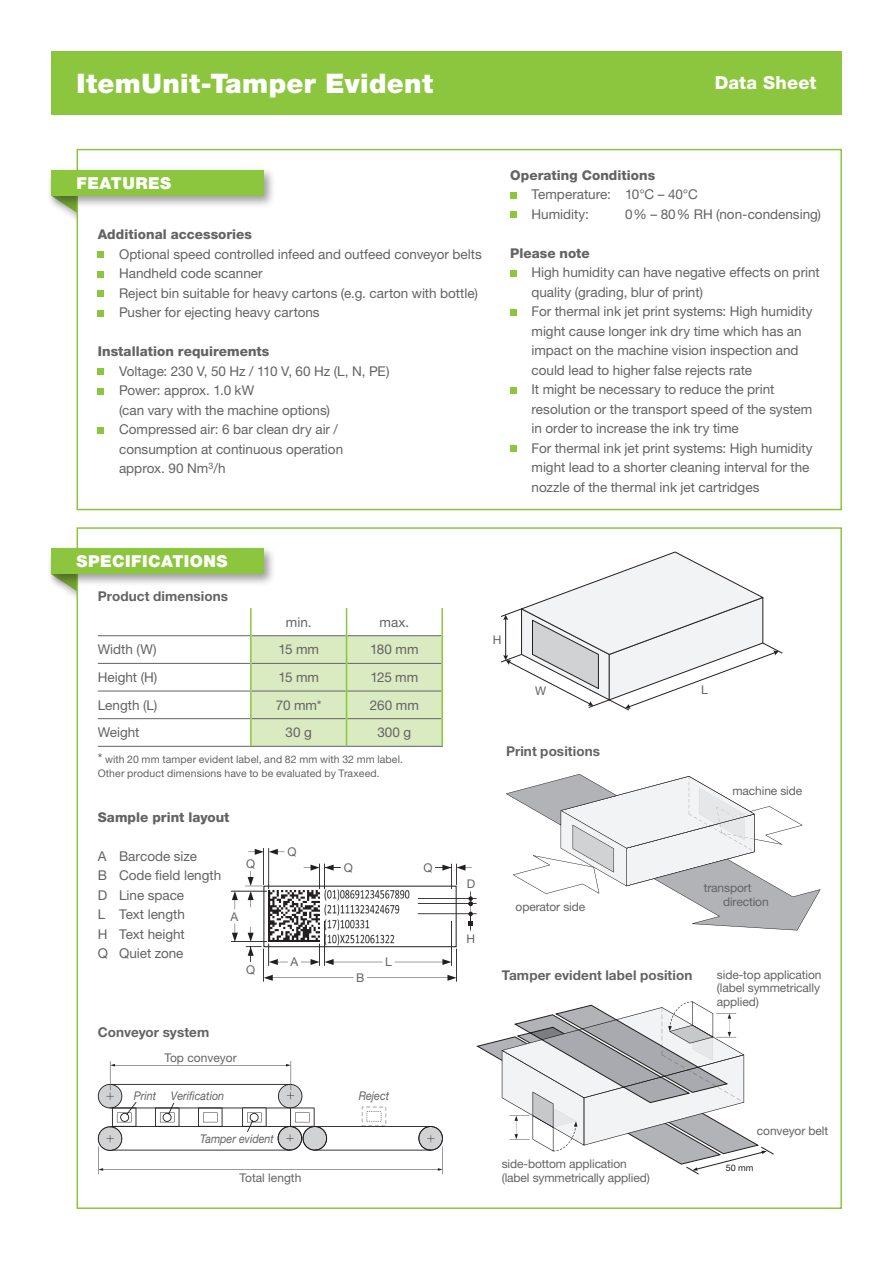
<style>
.page{position:relative;width:893px;height:1263px;background:#fff}
.page>*{position:absolute;margin:0;border:0;box-sizing:border-box;transform-origin:0 0}
.t1{font:900 27px "Helvetica Neue LT Pro";letter-spacing:.015em;color:#fff}
.t2{font:800 18px "Helvetica Neue LT Pro";letter-spacing:.01em;color:#fff}
.t3{font:900 16.5px "Helvetica Neue LT Pro";letter-spacing:.03em;color:#fff}
.t4{font:13.5px/19.5px "Helvetica Neue LT Pro";color:#636366}
.t5{font:800 13.5px "Helvetica Neue LT Pro";letter-spacing:.005em;color:#636366}
.t6{font:700 13.5px "Helvetica Neue LT Pro";letter-spacing:.01em;color:#636366}
.t7{font:12px/13.5px "Helvetica Neue LT Pro";letter-spacing:-.01em;color:#636366}
.t8{font:italic 12px "Helvetica Neue LT Pro";color:#636366;scale:.9 1}
.t9{font:10.5px/13.5px "Helvetica Neue LT Pro";letter-spacing:.01em;color:#636366}
.t10{font:9px "Helvetica Neue LT Pro";color:#231f20}
.s1{font-size:13.5px}
</style>
<div class="page">
<svg style="left:60px;top:587px;width:17px;height:13px"></svg>
<div style="left:77px;top:527px;width:765px;height:682px;background:#fff;border:2px solid #8bc63e"></div>
<div style="left:47px;top:545px;width:230px;height:42px;background:#231f20;opacity:.45"></div>
<div style="left:51px;top:549px;width:213px;height:25px;background:#8bc63e"></div>
<svg style="left:59px;top:208px;width:18px;height:14px"></svg>
<div style="left:77px;top:149px;width:765px;height:361px;background:#fff;border:2px solid #8bc63e"></div>
<div style="left:47px;top:166px;width:230px;height:42px;background:#231f20;opacity:.45"></div>
<div style="left:51px;top:170px;width:213px;height:26px;background:#8bc63e"></div>
<div style="left:51px;top:51px;width:791px;height:64px;background:#8bc63e"></div>
<div style="left:98px;top:251px;width:6px;height:7px;background:#8bc63e"></div>
<svg style="left:98px;top:271px;width:6px;height:6px"></svg>
<div style="left:98px;top:290px;width:6px;height:7px;background:#8bc63e"></div>
<svg style="left:98px;top:310px;width:6px;height:6px"></svg>
<div style="left:98px;top:368px;width:6px;height:7px;background:#8bc63e"></div>
<svg style="left:98px;top:388px;width:6px;height:6px"></svg>
<svg style="left:98px;top:427px;width:6px;height:6px"></svg>
<div style="left:510px;top:192px;width:7px;height:6px;background:#8bc63e"></div>
<div style="left:510px;top:211px;width:7px;height:7px;background:#8bc63e"></div>
<div style="left:510px;top:270px;width:7px;height:6px;background:#8bc63e"></div>
<div style="left:510px;top:309px;width:7px;height:6px;background:#8bc63e"></div>
<div style="left:510px;top:387px;width:7px;height:6px;background:#8bc63e"></div>
<div style="left:510px;top:445px;width:7px;height:7px;background:#8bc63e"></div>
<svg style="left:506px;top:774px;width:314px;height:156px"></svg>
<img style="left:716px;top:806px;width:34px;height:10px">
<svg style="left:98px;top:1061px;width:345px;height:113px"></svg>
<hr style="left:98px;top:746px;width:153px;height:1px;background:#636366">
<hr style="left:251px;top:746px;width:96px;height:1px;background:#636366">
<hr style="left:347px;top:746px;width:96px;height:1px;background:#636366">
<hr style="left:98px;top:635px;width:152px;height:1px;background:#636366">
<hr style="left:98px;top:663px;width:152px;height:1px;background:#636366">
<hr style="left:98px;top:691px;width:152px;height:1px;background:#636366">
<hr style="left:98px;top:718px;width:152px;height:1px;background:#636366">
<hr style="left:250px;top:608px;width:2px;height:28px;background:#8bc63e">
<hr style="left:250px;top:636px;width:2px;height:27px;background:#8bc63e">
<hr style="left:250px;top:663px;width:2px;height:28px;background:#8bc63e">
<hr style="left:250px;top:691px;width:2px;height:28px;background:#8bc63e">
<hr style="left:250px;top:719px;width:2px;height:27px;background:#8bc63e">
<svg style="left:251px;top:608px;width:190px;height:138px"></svg>
<hr style="left:441px;top:608px;width:2px;height:28px;background:#8bc63e">
<hr style="left:441px;top:636px;width:2px;height:27px;background:#8bc63e">
<hr style="left:441px;top:663px;width:2px;height:28px;background:#8bc63e">
<hr style="left:441px;top:691px;width:2px;height:28px;background:#8bc63e">
<hr style="left:441px;top:719px;width:2px;height:27px;background:#8bc63e">
<svg style="left:500px;top:551px;width:283px;height:160px"></svg>
<svg style="left:231px;top:848px;width:246px;height:134px"></svg>
<img style="left:269px;top:891px;width:51px;height:51px">
<img style="left:325px;top:889px;width:84px;height:56px">
<svg style="left:477px;top:1001px;width:297px;height:174px"></svg>
<h1 class="t1" style="left:77px;top:67px;width:358px">ItemUnit-Tamper Evident</h1>
<h2 class="t2" style="left:715px;top:72px;width:103px">Data Sheet</h2>
<p class="t3" style="left:77px;top:173px;width:96px">FEATURES</p>
<p class="t5" style="left:98px;top:226px;width:156px">Additional accessories</p>
<p class="t4" style="left:119px;top:244px;width:364px">Optional speed controlled infeed and outfeed conveyor belts Handheld code scanner<br>Reject bin suitable for heavy cartons (e.g. carton with bottle)<br>Pusher for ejecting heavy cartons</p>
<p class="t5" style="left:98px;top:343px;width:173px">Installation requirements</p>
<p class="t4" style="left:119px;top:361px;width:272px">Voltage: 230 V, 50 Hz / 110 V, 60 Hz (L, N, PE)<br>Power: approx. 1.0 kW<br>(can vary with the machine options)<br>Compressed air: 6 bar clean dry air / consumption at continuous operation approx. 90 Nm<sup>3</sup>/h</p>
<p class="t5" style="left:510px;top:167px;width:146px">Operating Conditions</p>
<p class="t4" style="left:531px;top:184px;width:168px">Temperature: 10°C – 40°C<br>Humidity:</p>
<p class="t4" style="left:625px;top:204px;width:198px">0% – 80% RH (non-condensing)</p>
<p class="t5" style="left:510px;top:245px;width:81px">Please note</p>
<p class="t4" style="left:531px;top:262px;width:290px">High humidity can have negative effects on print quality (grading, blur of print)<br>For thermal ink jet print systems: High humidity might cause longer ink dry time which has an impact on the machine vision inspection and could lead to higher false rejects rate<br>It might be necessary to reduce the print resolution or the transport speed of the system in order to increase the ink try time<br>For thermal ink jet print systems: High humidity might lead to a shorter cleaning interval for the nozzle of the thermal ink jet cartridges</p>
<p class="t3" style="left:77px;top:551px;width:152px">Specifications</p>
<p class="t6" style="left:98px;top:588px;width:132px">Product dimensions</p>
<p class="t4" style="left:286px;top:612px;width:27px">min.</p>
<p class="t4" style="left:379px;top:612px;width:31px">max.</p>
<p class="t4" style="left:98px;top:640px;width:61px">Width (W)</p>
<p class="t4" style="left:278px;top:640px;width:42px">15 mm</p>
<p class="t4" style="left:370px;top:640px;width:50px">180 mm</p>
<p class="t4" style="left:98px;top:667px;width:61px">Height (H)</p>
<p class="t4" style="left:278px;top:667px;width:42px">15 mm</p>
<p class="t4" style="left:370px;top:667px;width:49px">125 mm</p>
<p class="t4" style="left:98px;top:695px;width:61px">Length (L)</p>
<p class="t4" style="left:276px;top:695px;width:47px">70 mm*</p>
<p class="t4" style="left:370px;top:695px;width:50px">260 mm</p>
<p class="t4" style="left:98px;top:722px;width:43px">Weight</p>
<p class="t4" style="left:286px;top:722px;width:28px">30 g</p>
<p class="t4" style="left:377px;top:722px;width:35px">300 g</p>
<p class="t9" style="left:98px;top:752px;width:307px"><span class="s1">*</span> with 20 mm tamper evident label, and 82 mm with 32 mm label.<br>Other product dimensions have to be evaluated by Traxeed.</p>
<p class="t5" style="left:98px;top:809px;width:133px">Sample print layout</p>
<p class="t4" style="left:98px;top:846px;width:125px">A Barcode size<br>B Code field length<br>D Line space<br>L Text length<br>H Text height<br>Q Quiet zone</p>
<p class="t7" style="left:231px;top:910px;width:9px">A</p>
<p class="t7" style="left:246px;top:857px;width:11px">Q</p>
<p class="t7" style="left:246px;top:962px;width:11px">Q</p>
<p class="t6" style="left:98px;top:1023px;width:113px">Conveyor system</p>
<p class="t7" style="left:164px;top:1050px;width:74px">Top conveyor</p>
<p class="t7" style="left:288px;top:845px;width:11px">Q</p>
<p class="t7" style="left:344px;top:861px;width:11px">Q</p>
<p class="t7" style="left:423px;top:861px;width:11px">Q</p>
<p class="t7" style="left:290px;top:955px;width:9px">A</p>
<p class="t7" style="left:385px;top:955px;width:8px">L</p>
<p class="t7" style="left:356px;top:971px;width:10px">B</p>
<p class="t8" style="left:134px;top:1089px;width:102px">Print Verification</p>
<p class="t8" style="left:359px;top:1089px;width:35px">Reject</p>
<p class="t8" style="left:200px;top:1131px;width:83px">Tamper evident</p>
<p class="t7" style="left:239px;top:1170px;width:63px">Total length</p>
<p class="t7" style="left:493px;top:632px;width:10px">H</p>
<p class="t7" style="left:535px;top:684px;width:13px">W</p>
<p class="t7" style="left:701px;top:683px;width:8px">L</p>
<p class="t6" style="left:506px;top:743px;width:96px">Print positions</p>
<p class="t7" style="left:732px;top:783px;width:71px">machine side</p>
<p class="t7" style="left:467px;top:877px;width:10px">D</p>
<p class="t7" style="left:467px;top:931px;width:10px">H</p>
<p class="t7" style="left:516px;top:899px;width:71px">operator side</p>
<p class="t7" style="left:723px;top:881px;width:47px;text-indent:-19px">transport direction</p>
<p class="t6" style="left:502px;top:966px;width:192px">Tamper evident label position</p>
<p class="t7" style="left:717px;top:967px;width:106px">side-top application (label symmetrically applied)</p>
<p class="t7" style="left:502px;top:1157px;width:149px">side-bottom application (label symmetrically applied)</p>
<p class="t7" style="left:757px;top:1123px;width:73px">conveyor belt</p>
<p class="t10" style="left:726px;top:1162px;width:29px">50 mm</p>
</div>
